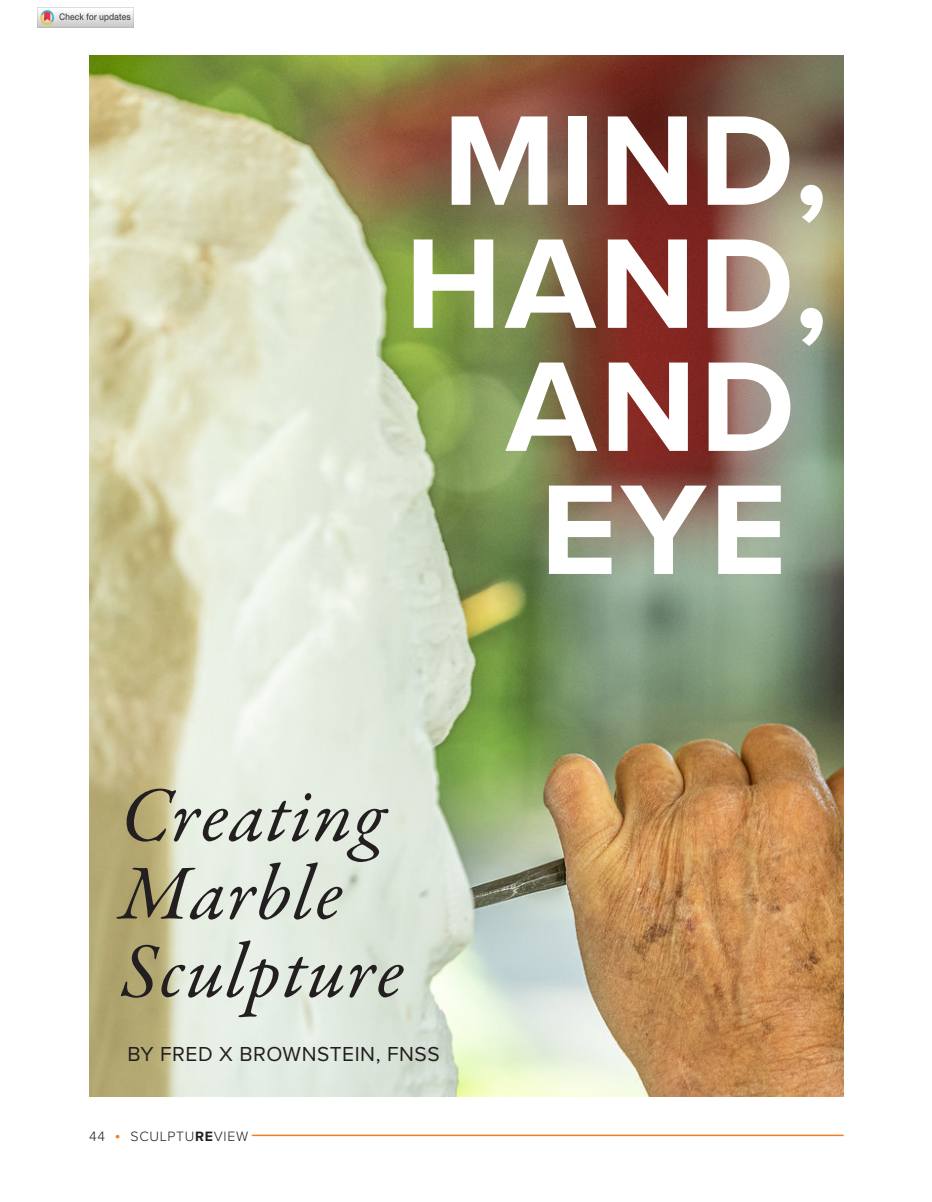
<style>
.page{position:relative;width:932px;height:1202px;background:#fff}
.page>*{position:absolute;margin:0;border:0;box-sizing:border-box;transform-origin:0 0}
.t1{font:700 132.45px "Proxima Nova";letter-spacing:.025em;color:#fff}
.t2{font:italic 78px "Garamond Premr Pro";letter-spacing:.02em;color:#231f20}
.by_line{font:21px "Proxima Nova";letter-spacing:.025em;color:#231f20}
.t3{font:300 14.1px "Proxima Nova";letter-spacing:.05em;color:#231f20}
.s1{font-size:17.85px;color:#f27e21}
.s2{font-weight:700}
</style>
<div class="page">
<hr style="left:252px;top:1134px;width:591px;height:2px;background:#f27e21">
<img style="left:89px;top:56px;width:754px;height:1040px">
<img style="left:38px;top:8px;width:96px;height:19px">
<p class="t1" style="left:443px;top:62px;width:387px">MIND,</p>
<p class="t1" style="left:405px;top:185px;width:424px">HAND,</p>
<p class="t1" style="left:506px;top:308px;width:290px">AND</p>
<p class="t1" style="left:540px;top:431px;width:248px">EYE</p>
<p class="t2" style="left:120px;top:766px;width:266px">Creating</p>
<p class="t2" style="left:120px;top:844px;width:223px">Marble</p>
<p class="t2" style="left:120px;top:922px;width:285px">Sculpture</p>
<p class="by_line" style="left:127px;top:1037px;width:314px">BY FRED X BROWNSTEIN, FNSS</p>
<p class="t3" style="left:89px;top:1125px;width:160px">44 <span class="s1">•</span> SCULPTU<span class="s2">RE</span>VIEW</p>
</div>
